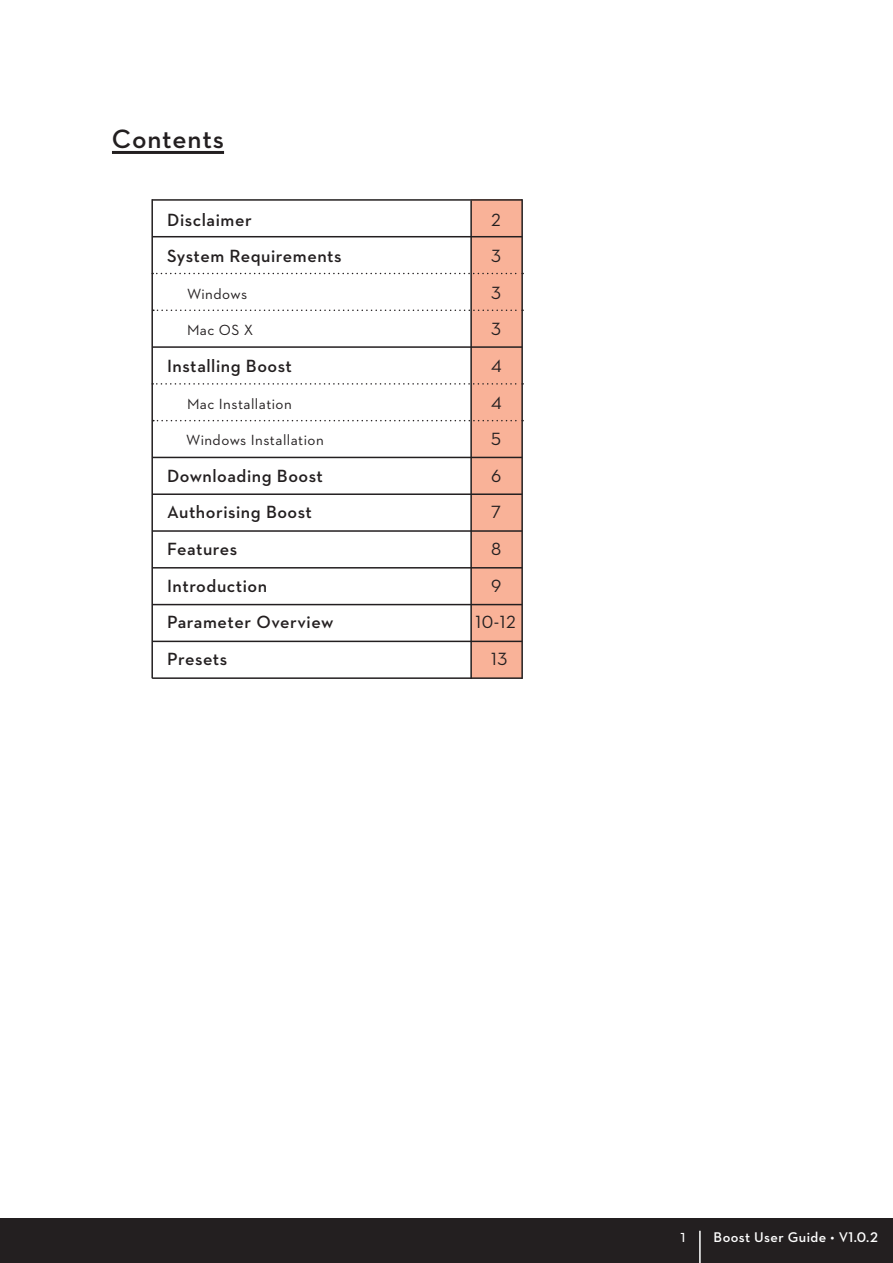
<style>
.page{position:relative;width:893px;height:1263px;background:#fff}
.page>*{position:absolute;margin:0;border:0;box-sizing:border-box;transform-origin:0 0}
.t1{font:600 27px "Neutraface 2 Text";letter-spacing:.025em;color:#231f20}
.t2{font:600 18px "Neutraface 2 Text";letter-spacing:.03em;color:#231f20}
.t3{font:18px "Neutraface 2 Text";color:#231f20}
.t4{font:18px "Neutraface 2 Text";color:#fff}
.t5{font:15px "Neutraface 2 Text";letter-spacing:.03em;color:#231f20}
.t6{font:600 14.25px "Neutraface 2 Text";letter-spacing:.03em;color:#fff}
</style>
<div class="page">
<div style="left:471px;top:199px;width:50px;height:479px;background:#f9b298"></div>
<hr style="left:152px;top:236px;width:370px;height:1px;background:#231f20">
<hr style="left:152px;top:199px;width:370px;height:2px;background:#231f20">
<svg style="left:153px;top:273px;width:364px;height:1px"></svg>
<svg style="left:153px;top:310px;width:364px;height:1px"></svg>
<hr style="left:152px;top:346px;width:370px;height:2px;background:#231f20">
<svg style="left:153px;top:383px;width:364px;height:2px"></svg>
<svg style="left:153px;top:420px;width:364px;height:1px"></svg>
<hr style="left:152px;top:457px;width:370px;height:1px;background:#231f20">
<hr style="left:152px;top:493px;width:370px;height:2px;background:#231f20">
<hr style="left:152px;top:530px;width:370px;height:2px;background:#231f20">
<hr style="left:152px;top:677px;width:370px;height:2px;background:#231f20">
<hr style="left:152px;top:567px;width:370px;height:1px;background:#231f20">
<hr style="left:152px;top:604px;width:370px;height:1px;background:#231f20">
<hr style="left:152px;top:641px;width:370px;height:1px;background:#231f20">
<hr style="left:151px;top:199px;width:2px;height:479px;background:#231f20">
<hr style="left:470px;top:200px;width:2px;height:479px;background:#231f20">
<hr style="left:521px;top:199px;width:2px;height:480px;background:#231f20">
<hr style="left:112px;top:151px;width:112px;height:3px;background:#231f20">
<div style="left:0;top:1219px;width:893px;height:44px;background:#231f20"></div>
<hr style="left:699px;top:1231px;width:2px;height:32px;background:#fff">
<p class="t1" style="left:112px;top:122px;width:114px">Contents</p>
<p class="t2" style="left:167px;top:208px;width:86px">Disclaimer</p>
<p class="t3" style="left:491px;top:208px;width:11px">2</p>
<p class="t2" style="left:167px;top:245px;width:176px">System Requirements</p>
<p class="t3" style="left:491px;top:245px;width:11px">3</p>
<p class="t5" style="left:187px;top:284px;width:62px">Windows</p>
<p class="t3" style="left:491px;top:281px;width:11px">3</p>
<p class="t5" style="left:187px;top:321px;width:68px">Mac OS X</p>
<p class="t3" style="left:491px;top:318px;width:11px">3</p>
<p class="t2" style="left:167px;top:354px;width:126px">Installing Boost</p>
<p class="t3" style="left:491px;top:355px;width:12px">4</p>
<p class="t5" style="left:187px;top:394px;width:106px">Mac Installation</p>
<p class="t3" style="left:491px;top:391px;width:12px">4</p>
<p class="t5" style="left:186px;top:431px;width:139px">Windows Installation</p>
<p class="t3" style="left:491px;top:428px;width:11px">5</p>
<p class="t2" style="left:167px;top:464px;width:157px">Downloading Boost</p>
<p class="t3" style="left:491px;top:464px;width:12px">6</p>
<p class="t2" style="left:167px;top:501px;width:146px">Authorising Boost</p>
<p class="t3" style="left:491px;top:501px;width:11px">7</p>
<p class="t2" style="left:167px;top:537px;width:72px">Features</p>
<p class="t3" style="left:491px;top:538px;width:12px">8</p>
<p class="t2" style="left:167px;top:574px;width:102px">Introduction</p>
<p class="t3" style="left:491px;top:574px;width:12px">9</p>
<p class="t2" style="left:167px;top:611px;width:168px">Parameter Overview</p>
<p class="t3" style="left:475px;top:611px;width:42px">10-12</p>
<p class="t2" style="left:167px;top:647px;width:62px">Presets</p>
<p class="t3" style="left:491px;top:647px;width:18px">13</p>
<p class="t4" style="left:680px;top:1224px;width:7px">1</p>
<p class="t6" style="left:714px;top:1228px;width:166px">Boost User Guide • V1.0.2</p>
</div>
